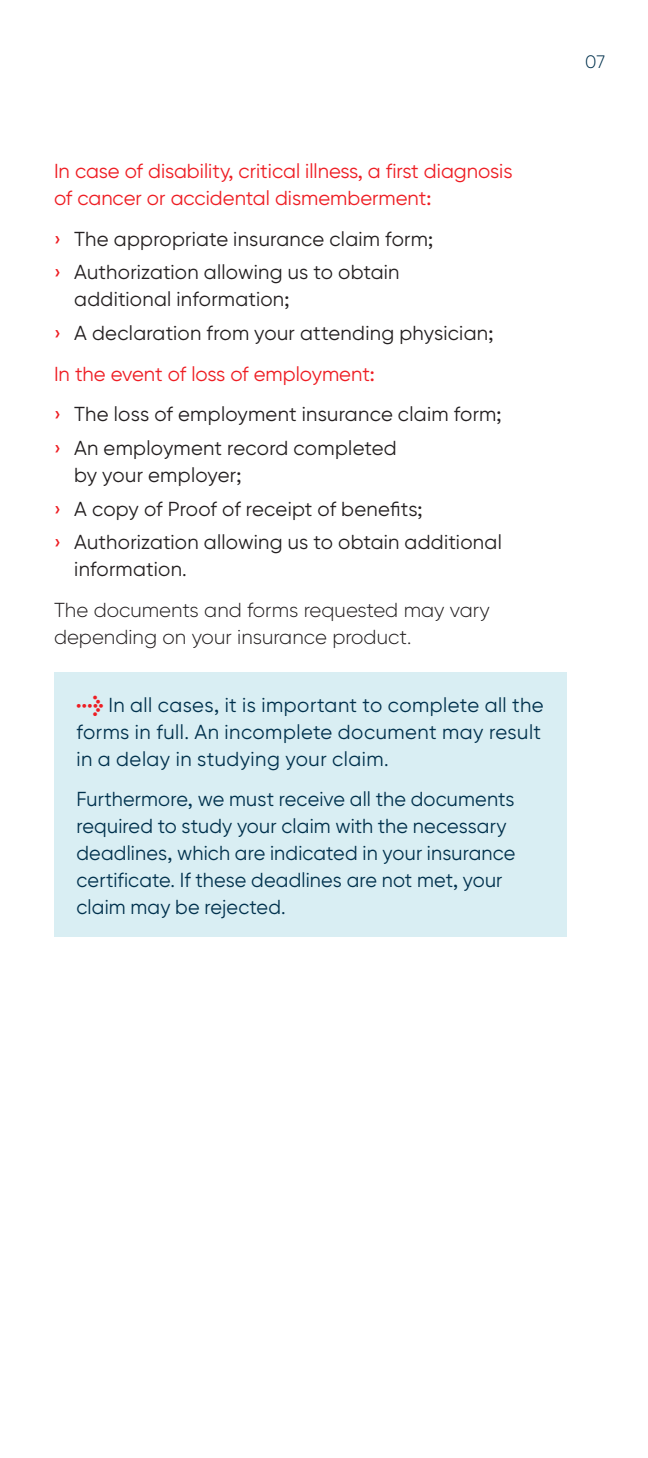
<style>
.page{position:relative;width:648px;height:1458px;background:#fff}
.page>*{position:absolute;margin:0;border:0;box-sizing:border-box;transform-origin:0 0}
.t1{font:20.25px/33.8px "Gilroy BN";letter-spacing:.01em;color:#231f20}
.t2{font:20.25px/27px "Gilroy BN";letter-spacing:.01em;color:#00314d}
.t3{font:20.25px/27px "Gilroy BN";color:#ee1d23}
.t4{font:300 20.25px/27px "Gilroy BN";color:#231f20}
.t5{font:300 18px "Gilroy BN";color:#00314d}
.s1{font-weight:500;color:#ee1d23}
.s2{color:#ee1d23}
.s3{font-family:"Meta Bold Expert";font-size:22.5px;color:#ee1d23}
</style>
<div class="page">
<div style="left:54px;top:672px;width:513px;height:265px;background:#d9eef3"></div>
<p class="t3" style="left:54px;top:157px;width:460px">In case of disability, critical illness, a first diagnosis of cancer or accidental dismemberment:</p>
<p class="t1" style="left:54px;top:222px;width:381px"><span class="s1">›</span> The appropriate insurance claim form; <span class="s1">›</span> Authorization allowing us to obtain</p>
<p class="t1" style="left:54px;top:282px;width:441px;text-indent:20px">additional information;<br><span class="s1">›</span> A declaration from your attending physician;</p>
<p class="t1" style="left:54px;top:353px;width:449px;line-height:40.5px"><span class="s2">In the event of loss of employment:<br></span><span class="s1">›</span> The loss of employment insurance claim form;</p>
<p class="t1" style="left:74px;top:434px;width:324px;line-height:27px;text-indent:-20px"><span class="s1">›</span> An employment record completed by your employer;</p>
<p class="t1" style="left:54px;top:492px;width:449px"><span class="s1">›</span> A copy of Proof of receipt of benefits;<br><span class="s1">›</span> Authorization allowing us to obtain additional</p>
<p class="t1" style="left:74px;top:552px;width:114px">information.</p>
<p class="t4" style="left:54px;top:596px;width:437px">The documents and forms requested may vary depending on your insurance product.</p>
<p class="t2" style="left:76px;top:691px;width:469px"><span class="s3">l</span> In all cases, it is important to complete all the forms in full. An incomplete document may result in a delay in studying your claim.</p>
<p class="t2" style="left:76px;top:785px;width:440px">Furthermore, we must receive all the documents required to study your claim with the necessary deadlines, which are indicated in your insurance certificate. If these deadlines are not met, your claim may be rejected.</p>
<p class="t5" style="left:585px;top:51px;width:22px">07</p>
</div>
